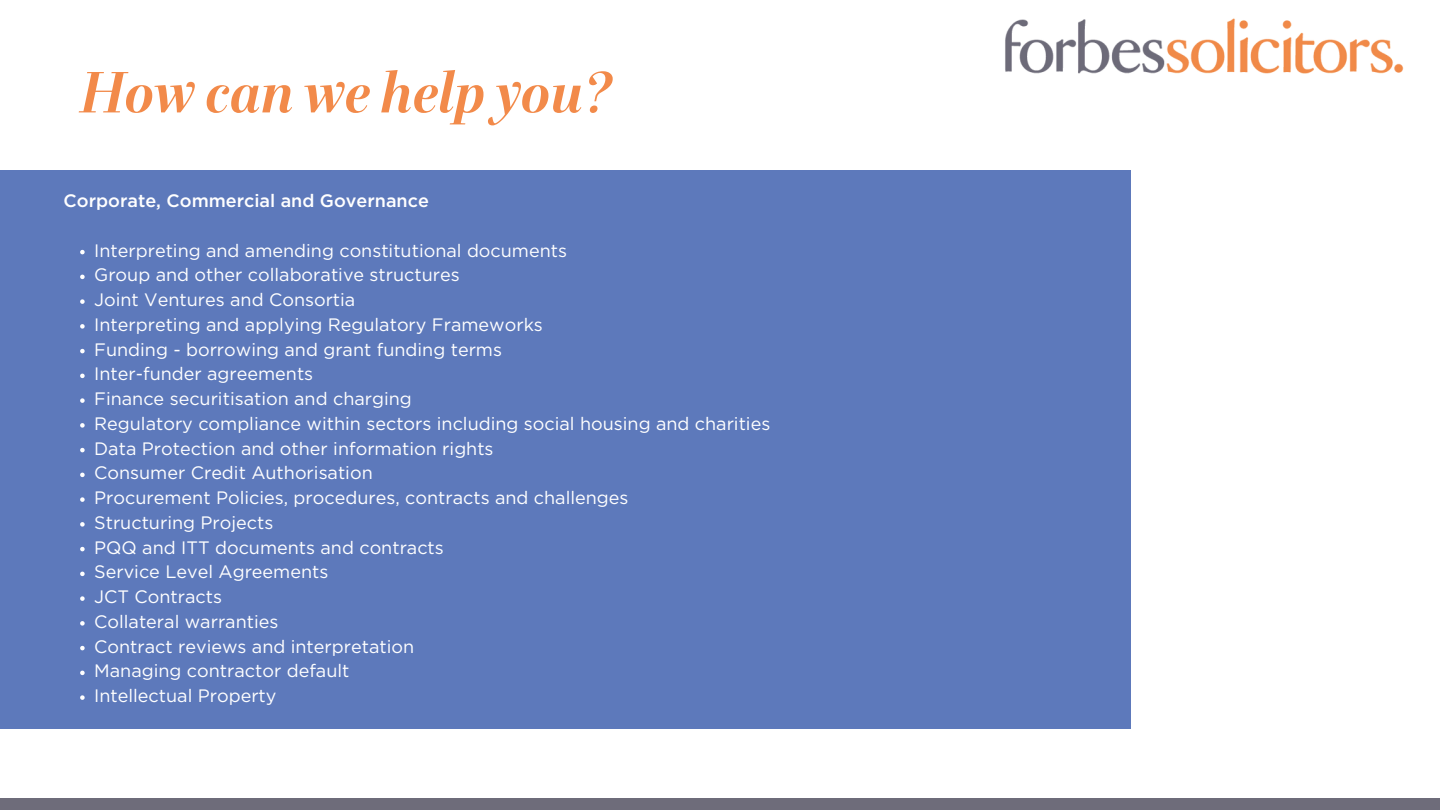
<style>
.page{position:relative;width:1440px;height:810px;background:#fff}
.page>*{position:absolute;margin:0;border:0;box-sizing:border-box;transform-origin:0 0}
.t1{font:italic 700 58px "Exquise FY";color:#f28a4a}
.t2{font:18px "Gotham";color:#fff}
.t3{font:500 18px "Gotham";color:#fff}
</style>
<div class="page">
<div style="left:0;top:170px;width:1131px;height:559px;background:#5d79bb"></div>
<svg style="left:80px;top:250px;width:5px;height:4px"></svg>
<svg style="left:80px;top:275px;width:5px;height:4px"></svg>
<svg style="left:80px;top:299px;width:5px;height:5px"></svg>
<svg style="left:80px;top:324px;width:5px;height:5px"></svg>
<svg style="left:80px;top:349px;width:5px;height:4px"></svg>
<svg style="left:80px;top:374px;width:5px;height:4px"></svg>
<svg style="left:80px;top:398px;width:5px;height:5px"></svg>
<svg style="left:80px;top:423px;width:5px;height:5px"></svg>
<svg style="left:80px;top:448px;width:5px;height:4px"></svg>
<svg style="left:80px;top:473px;width:5px;height:4px"></svg>
<svg style="left:80px;top:497px;width:5px;height:5px"></svg>
<svg style="left:80px;top:522px;width:5px;height:5px"></svg>
<svg style="left:80px;top:547px;width:5px;height:4px"></svg>
<svg style="left:80px;top:572px;width:5px;height:4px"></svg>
<svg style="left:80px;top:596px;width:5px;height:5px"></svg>
<svg style="left:80px;top:621px;width:5px;height:5px"></svg>
<svg style="left:80px;top:646px;width:5px;height:4px"></svg>
<svg style="left:80px;top:671px;width:5px;height:4px"></svg>
<svg style="left:80px;top:695px;width:5px;height:5px"></svg>
<img style="left:1005px;top:18px;width:399px;height:56px">
<div style="left:0;top:799px;width:1440px;height:11px;background:#6e6c7a"></div>
<p class="t1" style="left:81px;top:57px;width:532px">How can we help you?</p>
<p class="t3" style="left:64px;top:193px;width:367px">Corporate, Commercial and Governance</p>
<p class="t2" style="left:94px;top:242px;width:474px">Interpreting and amending constitutional documents</p>
<p class="t2" style="left:94px;top:267px;width:367px">Group and other collaborative structures</p>
<p class="t2" style="left:94px;top:292px;width:263px">Joint Ventures and Consortia</p>
<p class="t2" style="left:94px;top:316px;width:450px">Interpreting and applying Regulatory Frameworks</p>
<p class="t2" style="left:94px;top:341px;width:409px">Funding - borrowing and grant funding terms</p>
<p class="t2" style="left:94px;top:366px;width:221px">Inter-funder agreements</p>
<p class="t2" style="left:94px;top:391px;width:319px">Finance securitisation and charging</p>
<p class="t2" style="left:94px;top:415px;width:678px">Regulatory compliance within sectors including social housing and charities</p>
<p class="t2" style="left:94px;top:440px;width:401px">Data Protection and other information rights</p>
<p class="t2" style="left:94px;top:465px;width:280px">Consumer Credit Authorisation</p>
<p class="t2" style="left:94px;top:490px;width:536px">Procurement Policies, procedures, contracts and challenges</p>
<p class="t2" style="left:94px;top:514px;width:181px">Structuring Projects</p>
<p class="t2" style="left:94px;top:539px;width:351px">PQQ and ITT documents and contracts</p>
<p class="t2" style="left:94px;top:564px;width:236px">Service Level Agreements</p>
<p class="t2" style="left:94px;top:589px;width:129px">JCT Contracts</p>
<p class="t2" style="left:94px;top:613px;width:186px">Collateral warranties</p>
<p class="t2" style="left:94px;top:638px;width:321px">Contract reviews and interpretation</p>
<p class="t2" style="left:94px;top:663px;width:257px">Managing contractor default</p>
<p class="t2" style="left:94px;top:688px;width:184px">Intellectual Property</p>
</div>
